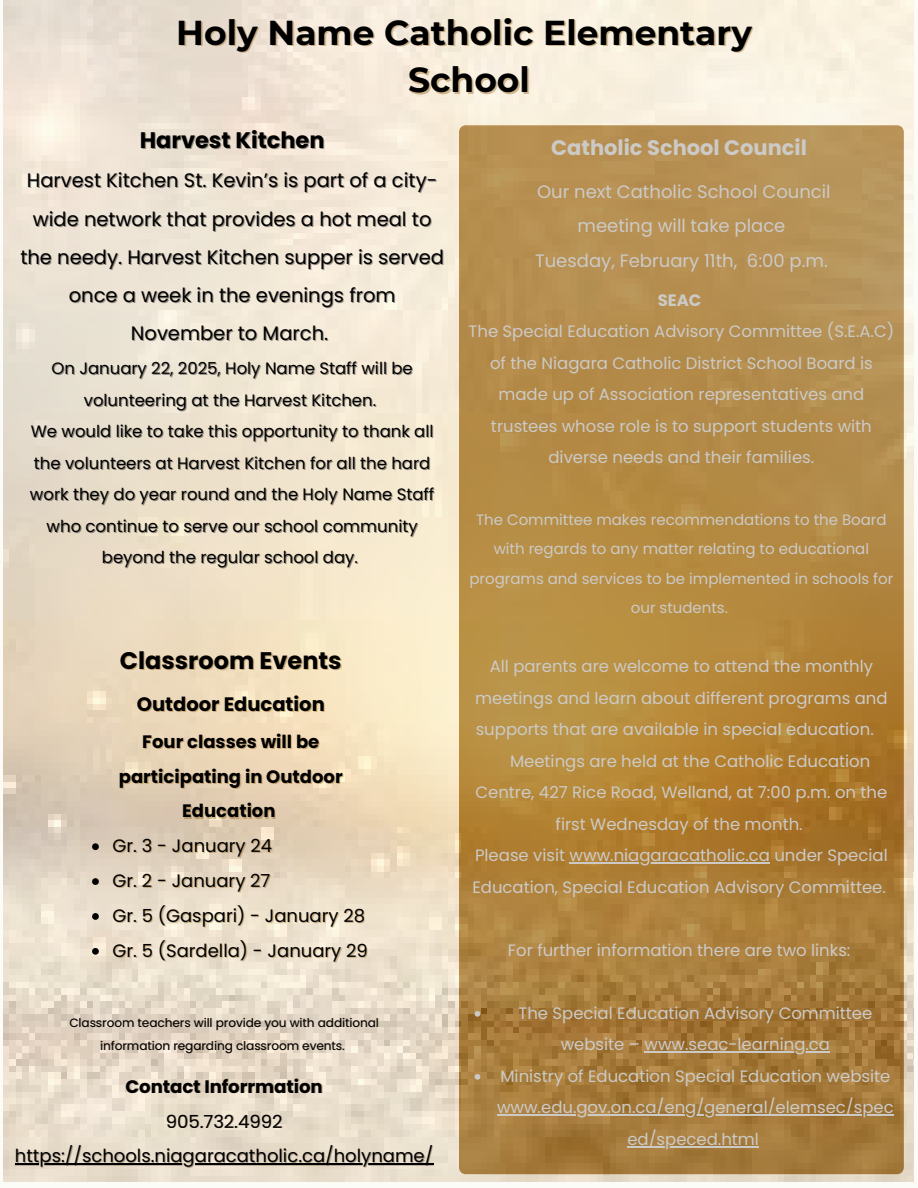
<style>
.page{position:relative;width:918px;height:1188px;background:#fff}
.page>*{position:absolute;margin:0;border:0;box-sizing:border-box;transform-origin:0 0}
.t1{font:700 34.5px "Montserrat";color:#000}
.t2{font:700 24px "Poppins";color:#000}
.t3{font:700 22.5px "Poppins";color:#000}
.t4{font:700 21px "Poppins";color:#cccac7}
.t5{font:19.5px/38.2px "Poppins";color:#000;text-align:center}
.t6{font:700 19.5px "Poppins";color:#000}
.t7{font:18px/34.8px "Poppins";color:#000}
.t8{font:18px/34.8px "Poppins";color:#cccac7;text-align:center}
.t9{font:700 18px "Poppins";color:#000}
.t10{font:16.5px/31.5px "Poppins";color:#cccac7;text-align:center}
.t11{font:16.5px/31.5px "Poppins";color:#000;text-align:center}
.t12{font:15px/29.2px "Poppins";color:#cccac7;text-align:center}
.t13{font:12px/23px "Poppins";color:#000;text-align:center}
.s1{font-weight:700}
</style>
<div class="page">
<img style="left:3px;top:0;width:911px;height:1182px">
<hr style="left:15px;top:1164px;width:418px;height:1px;background:#000">
<p class="t1" style="left:176px;top:12px;width:577px">Holy Name Catholic Elementary</p>
<h4 class="t1" style="left:408px;top:59px;width:123px">School</h4>
<h3 class="t3" style="left:140px;top:124px;width:186px">Harvest Kitchen</h3>
<p class="t5" style="left:20px;top:162px;width:425px">Harvest Kitchen St. Kevin’s is part of a city&shy;wide network that provides a hot meal to the needy. Harvest Kitchen supper is served once a week in the evenings from November to March.</p>
<p class="t11" style="left:30px;top:353px;width:406px">On January 22, 2025, Holy Name Staff will be volunteering at the Harvest Kitchen.<br>We would like to take this opportunity to thank all the volunteers at Harvest Kitchen for all the hard work they do year round and the Holy Name Staff who continue to serve our school community beyond the regular school day.</p>
<h4 class="t2" style="left:120px;top:644px;width:223px">Classroom Events</h4>
<h5 class="t6" style="left:137px;top:690px;width:190px">Outdoor Education</h5>
<h4 class="t9" style="left:142px;top:729px;width:179px">Four classes will be</h4>
<h4 class="t9" style="left:119px;top:764px;width:225px">participating in Outdoor</h4>
<p class="t9" style="left:182px;top:799px;width:95px">Education</p>
<p class="t7" style="left:113px;top:829px;width:161px">Gr. 3 - January 24</p>
<p class="t7" style="left:113px;top:864px;width:257px">Gr. 2 - January 27<br>Gr. 5 (Gaspari) - January 28<br>Gr. 5 (Sardella) - January 29</p>
<p class="t13" style="left:69px;top:1011px;width:311px">Classroom teachers will provide you with additional information regarding classroom events.</p>
<p class="t9" style="left:126px;top:1074px;width:199px">Contact Inforrmation</p>
<p class="t7" style="left:15px;top:1104px;width:420px;text-align:center">905.732.4992 https://schools.niagaracatholic.ca/holyname/</p>
<h3 class="t4" style="left:551px;top:133px;width:257px">Catholic School Council</h3>
<p class="t8" style="left:535px;top:174px;width:297px">Our next Catholic School Council meeting will take place<br>Tuesday, February 11th, 6:00 p.m.</p>
<p class="t10" style="left:469px;top:284px;width:427px"><span class="s1">SEAC<br></span>The Special Education Advisory Committee (S.E.A.C) of the Niagara Catholic District School Board is made up of Association representatives and trustees whose role is to support students with diverse needs and their families.</p>
<p class="t12" style="left:469px;top:505px;width:426px">The Committee makes recommendations to the Board with regards to any matter relating to educational programs and services to be implemented in schools for our students.</p>
<p class="t10" style="left:490px;top:651px;width:385px">All parents are welcome to attend the monthly</p>
<p class="t10" style="left:475px;top:682px;width:414px">meetings and learn about different programs and</p>
<p class="t10" style="left:476px;top:714px;width:400px">supports that are available in special education.</p>
<p class="t10" style="left:510px;top:745px;width:362px">Meetings are held at the Catholic Education</p>
<p class="t10" style="left:475px;top:777px;width:413px">Centre, 427 Rice Road, Welland, at 7:00 p.m. on the</p>
<p class="t10" style="left:556px;top:808px;width:249px">first Wednesday of the month.</p>
<p class="t10" style="left:475px;top:840px;width:414px">Please visit www.niagaracatholic.ca under Special</p>
<p class="t10" style="left:472px;top:871px;width:415px">Education, Special Education Advisory Committee.</p>
<p class="t10" style="left:508px;top:934px;width:344px">For further information there are two links:</p>
<p class="t10" style="left:518px;top:997px;width:356px">The Special Education Advisory Committee website – www.seac-learning.ca</p>
<h4 class="t10" style="left:500px;top:1060px;width:391px">Ministry of Education Special Education website</h4>
<h2 class="t10" style="left:497px;top:1092px;width:398px">www.edu.gov.on.ca/eng/general/elemsec/spec</h2>
<h4 class="t10" style="left:627px;top:1123px;width:133px">ed/speced.html</h4>
</div>
